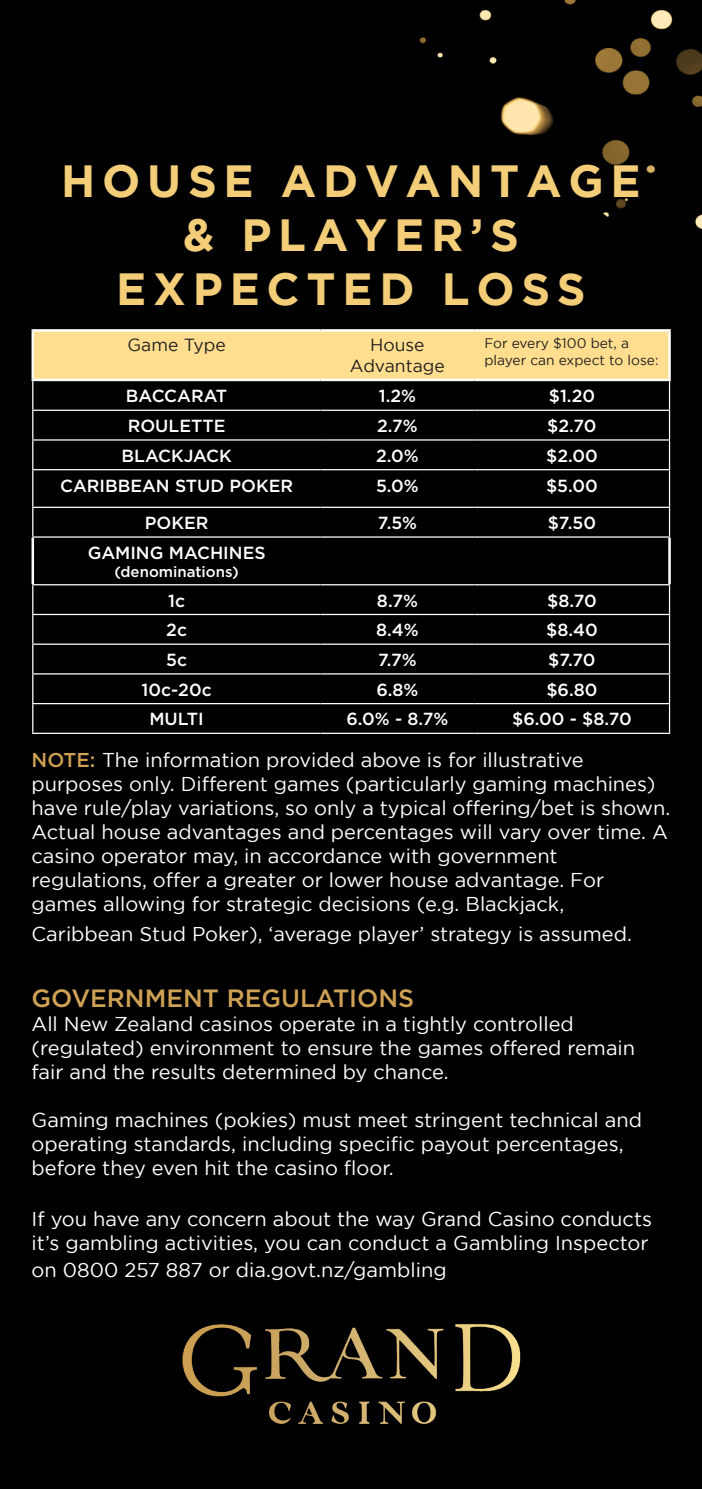
<style>
.page{position:relative;width:702px;height:1489px;background:#fff}
.page>*{position:absolute;margin:0;border:0;box-sizing:border-box;transform-origin:0 0}
.t1{font:700 45px "Gotham";letter-spacing:.15em;color:#f3cd78}
.t2{font:500 25px "Gotham";color:#cea154}
.t3{font:20px/24px "Gotham";color:#fff}
.t4{font:500 17.5px "Gotham";color:#fff}
.t5{font:17.5px "Gotham";color:#231f20}
.t6{font:500 15px "Gotham";color:#fff}
.t7{font:13.75px "Gotham";color:#231f20}
.s1{font-weight:500;color:#cea154}
</style>
<div class="page">
<div style="left:0;top:0;width:702px;height:1488px;background:#000"></div>
<img style="left:167px;top:1308px;width:368px;height:135px">
<svg style="left:32px;top:331px;width:638px;height:138px;background:#5e5237"></svg>
<hr style="left:32px;top:469px;width:288px;height:1px;background:#fff">
<hr style="left:32px;top:470px;width:1px;height:36px;background:#fff">
<hr style="left:320px;top:469px;width:154px;height:1px;background:#fff">
<hr style="left:474px;top:469px;width:196px;height:1px;background:#fff">
<hr style="left:669px;top:470px;width:1px;height:36px;background:#fff">
<hr style="left:32px;top:537px;width:2px;height:47px;background:#fff">
<hr style="left:668px;top:537px;width:2px;height:47px;background:#fff">
<hr style="left:32px;top:506px;width:288px;height:2px;background:#fff">
<svg style="left:32px;top:508px;width:1px;height:28px"></svg>
<hr style="left:320px;top:506px;width:154px;height:2px;background:#fff">
<hr style="left:474px;top:506px;width:196px;height:2px;background:#fff">
<svg style="left:669px;top:508px;width:1px;height:28px"></svg>
<hr style="left:32px;top:536px;width:288px;height:1px;background:#fff">
<hr style="left:320px;top:536px;width:154px;height:1px;background:#fff">
<hr style="left:474px;top:536px;width:196px;height:1px;background:#fff">
<hr style="left:32px;top:584px;width:288px;height:1px;background:#fff">
<hr style="left:320px;top:584px;width:154px;height:1px;background:#fff">
<hr style="left:474px;top:584px;width:196px;height:1px;background:#fff">
<hr style="left:32px;top:614px;width:288px;height:1px;background:#fff">
<hr style="left:320px;top:614px;width:154px;height:1px;background:#fff">
<hr style="left:474px;top:614px;width:196px;height:1px;background:#fff">
<hr style="left:32px;top:643px;width:288px;height:1px;background:#fff">
<hr style="left:320px;top:643px;width:154px;height:1px;background:#fff">
<hr style="left:474px;top:643px;width:196px;height:1px;background:#fff">
<hr style="left:32px;top:673px;width:288px;height:1px;background:#fff">
<hr style="left:320px;top:673px;width:154px;height:1px;background:#fff">
<hr style="left:474px;top:673px;width:196px;height:1px;background:#fff">
<hr style="left:32px;top:703px;width:288px;height:1px;background:#fff">
<svg style="left:32px;top:585px;width:1px;height:147px"></svg>
<hr style="left:320px;top:703px;width:154px;height:1px;background:#fff">
<hr style="left:474px;top:703px;width:196px;height:1px;background:#fff">
<svg style="left:669px;top:585px;width:1px;height:147px"></svg>
<hr style="left:32px;top:732px;width:288px;height:2px;background:#fff">
<hr style="left:320px;top:732px;width:154px;height:2px;background:#fff">
<hr style="left:474px;top:732px;width:196px;height:2px;background:#fff">
<hr style="left:32px;top:329px;width:288px;height:2px;background:#fff">
<hr style="left:32px;top:331px;width:2px;height:47px;background:#fff">
<hr style="left:320px;top:329px;width:154px;height:2px;background:#fff">
<hr style="left:474px;top:329px;width:196px;height:2px;background:#fff">
<hr style="left:668px;top:331px;width:2px;height:47px;background:#fff">
<hr style="left:32px;top:378px;width:288px;height:3px;background:#fff">
<hr style="left:320px;top:378px;width:154px;height:3px;background:#fff">
<hr style="left:474px;top:378px;width:196px;height:3px;background:#fff">
<p class="t1" style="left:61px;top:155px;width:581px">HOUSE ADVANTAGE</p>
<p class="t1" style="left:183px;top:209px;width:337px">&amp; PLAYER’S</p>
<p class="t1" style="left:116px;top:263px;width:471px">EXPECTED LOSS</p>
<p class="t5" style="left:127px;top:335px;width:100px">Game Type</p>
<p class="t5" style="left:370px;top:335px;width:56px">House</p>
<p class="t5" style="left:350px;top:356px;width:96px">Advantage</p>
<p class="t7" style="left:484px;top:336px;width:146px">For every $100 bet, a</p>
<p class="t7" style="left:484px;top:352px;width:176px">player can expect to lose:</p>
<p class="t4" style="left:126px;top:385px;width:103px">BACCARAT</p>
<p class="t4" style="left:379px;top:385px;width:39px">1.2%</p>
<p class="t4" style="left:548px;top:385px;width:48px">$1.20</p>
<p class="t4" style="left:128px;top:414px;width:99px">ROULETTE</p>
<p class="t4" style="left:377px;top:414px;width:42px">2.7%</p>
<p class="t4" style="left:547px;top:414px;width:51px">$2.70</p>
<p class="t4" style="left:121px;top:444px;width:112px">BLACKJACK</p>
<p class="t4" style="left:376px;top:444px;width:44px">2.0%</p>
<p class="t4" style="left:546px;top:444px;width:53px">$2.00</p>
<p class="t4" style="left:60px;top:474px;width:234px">CARIBBEAN STUD POKER</p>
<p class="t4" style="left:376px;top:474px;width:44px">5.0%</p>
<p class="t4" style="left:546px;top:474px;width:53px">$5.00</p>
<p class="t4" style="left:145px;top:511px;width:65px">POKER</p>
<p class="t4" style="left:378px;top:511px;width:41px">7.5%</p>
<p class="t4" style="left:548px;top:511px;width:50px">$7.50</p>
<p class="t4" style="left:88px;top:541px;width:179px">GAMING MACHINES</p>
<p class="t6" style="left:114px;top:561px;width:126px">(denominations)</p>
<p class="t4" style="left:168px;top:589px;width:18px">1c</p>
<p class="t4" style="left:377px;top:589px;width:42px">8.7%</p>
<p class="t4" style="left:547px;top:589px;width:51px">$8.70</p>
<p class="t4" style="left:166px;top:618px;width:22px">2c</p>
<p class="t4" style="left:376px;top:618px;width:44px">8.4%</p>
<p class="t4" style="left:546px;top:618px;width:53px">$8.40</p>
<p class="t4" style="left:166px;top:648px;width:22px">5c</p>
<p class="t4" style="left:378px;top:648px;width:40px">7.7%</p>
<p class="t4" style="left:548px;top:648px;width:49px">$7.70</p>
<p class="t4" style="left:141px;top:678px;width:72px">10c-20c</p>
<p class="t4" style="left:376px;top:678px;width:44px">6.8%</p>
<p class="t4" style="left:546px;top:678px;width:53px">$6.80</p>
<p class="t4" style="left:149px;top:707px;width:56px">MULTI</p>
<p class="t4" style="left:346px;top:707px;width:103px">6.0% - 8.7%</p>
<p class="t4" style="left:512px;top:707px;width:121px">$6.00 - $8.70</p>
<p class="t3" style="left:32px;top:747px;width:553px"><span class="s1">NOTE:</span> The information provided above is for illustrative</p>
<p class="t3" style="left:32px;top:771px;width:640px">purposes only. Different games (particularly gaming machines) have rule/play variations, so only a typical offering/bet is shown.<br>Actual house advantages and percentages will vary over time. A casino operator may, in accordance with government</p>
<p class="t3" style="left:32px;top:867px;width:574px">regulations, offer a greater or lower house advantage. For games allowing for strategic decisions (e.g. Blackjack,</p>
<p class="t3" style="left:32px;top:921px;width:602px">Caribbean Stud Poker), ‘average player’ strategy is assumed.</p>
<p class="t2" style="left:32px;top:981px;width:384px">GOVERNMENT REGULATIONS</p>
<p class="t3" style="left:32px;top:1011px;width:543px">All New Zealand casinos operate in a tightly controlled</p>
<p class="t3" style="left:32px;top:1035px;width:605px">(regulated) environment to ensure the games offered remain fair and the results determined by chance.</p>
<p class="t3" style="left:32px;top:1107px;width:612px">Gaming machines (pokies) must meet stringent technical and operating standards, including specific payout percentages, before they even hit the casino floor.</p>
<p class="t3" style="left:32px;top:1206px;width:622px">If you have any concern about the way Grand Casino conducts it’s gambling activities, you can conduct a Gambling Inspector</p>
<p class="t3" style="left:32px;top:1257px;width:416px">on 0800 257 887 or dia.govt.nz/gambling</p>
</div>
